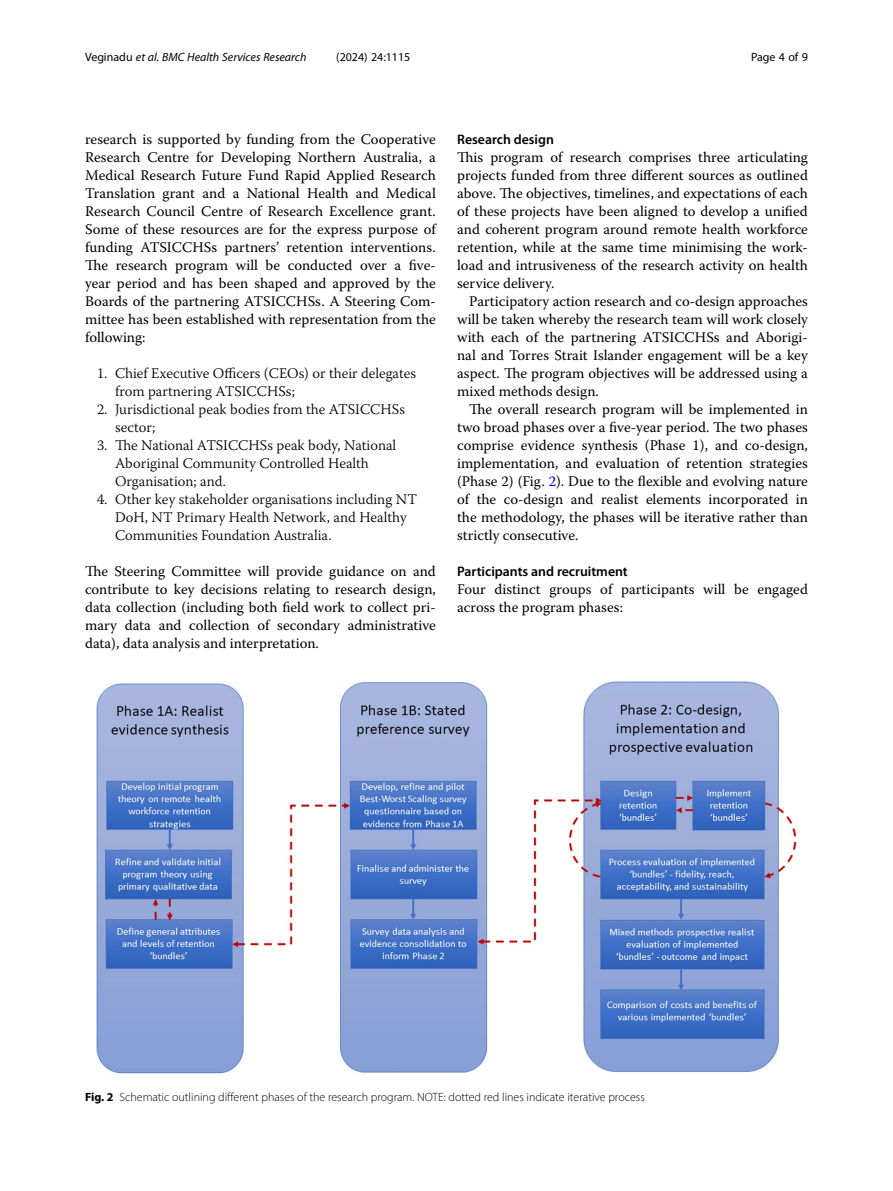
<style>
.page{position:relative;width:893px;height:1191px;background:#fff}
.page>*{position:absolute;margin:0;border:0;box-sizing:border-box;transform-origin:0 0}
.Body_Text{font:14.7px/18px "Warnock Pro";color:#000;text-align:justify}
.Body_Text_Indent{font:14.7px/18px "Warnock Pro";color:#000;text-align:justify}
.Ordered_L1{font:300 14.7px/18px "Warnock Pro";color:#000}
.Head_2{font:600 13.8px "Myriad Pro";color:#000}
.Figure_Caption{font:300 12px "Myriad Pro";color:#000}
.t1{font:italic 12px "Myriad Pro";color:#000}
.t2{font:12px "Myriad Pro";color:#000}
.s1{font-style:normal}
.s2{color:#00f}
.s3{font-weight:700}
</style>
<div class="page">
<img style="left:96px;top:681px;width:701px;height:393px">
<p class="t1" style="left:85px;top:50px;width:223px"><span class="s1">Veginadu</span> et al. BMC Health Services Research</p>
<p class="t2" style="left:336px;top:50px;width:76px">(2024) 24:1115</p>
<p class="t2" style="left:751px;top:50px;width:58px">Page 4 of 9</p>
<p class="Body_Text" style="left:85px;top:130px;width:352px">research is supported by funding from the Cooperative Research Centre for Developing Northern Australia, a Medical Research Future Fund Rapid Applied Research Translation grant and a National Health and Medical Research Council Centre of Research Excellence grant.<br>Some of these resources are for the express purpose of funding ATSICCHSs partners’ retention interventions.<br>The research program will be conducted over a five&shy;year period and has been shaped and approved by the Boards of the partnering ATSICCHSs. A Steering Com&shy;mittee has been established with representation from the following:</p>
<p class="Ordered_L1" style="left:115px;top:364px;width:302px;text-indent:-18px">1. Chief Executive Officers (CEOs) or their delegates from partnering ATSICCHSs;</p>
<p class="Ordered_L1" style="left:115px;top:400px;width:291px;text-indent:-18px">2. Jurisdictional peak bodies from the ATSICCHSs sector;</p>
<p class="Ordered_L1" style="left:115px;top:436px;width:283px;text-indent:-18px">3. The National ATSICCHSs peak body, National<br>Aboriginal Community Controlled Health<br>Organisation; and.</p>
<p class="Ordered_L1" style="left:115px;top:490px;width:304px;text-indent:-18px">4. Other key stakeholder organisations including NT<br>DoH, NT Primary Health Network, and Healthy<br>Communities Foundation Australia.</p>
<p class="Body_Text" style="left:85px;top:562px;width:352px">The Steering Committee will provide guidance on and contribute to key decisions relating to research design, data collection (including both field work to collect pri&shy;mary data and collection of secondary administrative data), data analysis and interpretation.</p>
<p class="Head_2" style="left:457px;top:131px;width:98px">Research design</p>
<p class="Body_Text" style="left:457px;top:148px;width:352px">This program of research comprises three articulating projects funded from three different sources as outlined above. The objectives, timelines, and expectations of each of these projects have been aligned to develop a unified and coherent program around remote health workforce retention, while at the same time minimising the work&shy;load and intrusiveness of the research activity on health service delivery.</p>
<p class="Body_Text_Indent" style="left:457px;top:292px;width:352px;text-indent:12px">Participatory action research and co-design approaches will be taken whereby the research team will work closely with each of the partnering ATSICCHSs and Aborigi&shy;nal and Torres Strait Islander engagement will be a key aspect. The program objectives will be addressed using a mixed methods design.</p>
<p class="Body_Text_Indent" style="left:457px;top:400px;width:352px;text-indent:12px">The overall research program will be implemented in two broad phases over a five-year period. The two phases comprise evidence synthesis (Phase 1), and co-design, implementation, and evaluation of retention strategies (Phase 2) (Fig. <span class="s2">2</span>). Due to the flexible and evolving nature of the co-design and realist elements incorporated in the methodology, the phases will be iterative rather than strictly consecutive.</p>
<p class="Head_2" style="left:457px;top:563px;width:172px">Participants and recruitment</p>
<p class="Body_Text" style="left:457px;top:580px;width:352px">Four distinct groups of participants will be engaged across the program phases:</p>
<p class="Figure_Caption" style="left:85px;top:1089px;width:561px"><span class="s3">Fig. 2</span> Schematic outlining different phases of the research program. NOTE: dotted red lines indicate iterative process</p>
</div>
